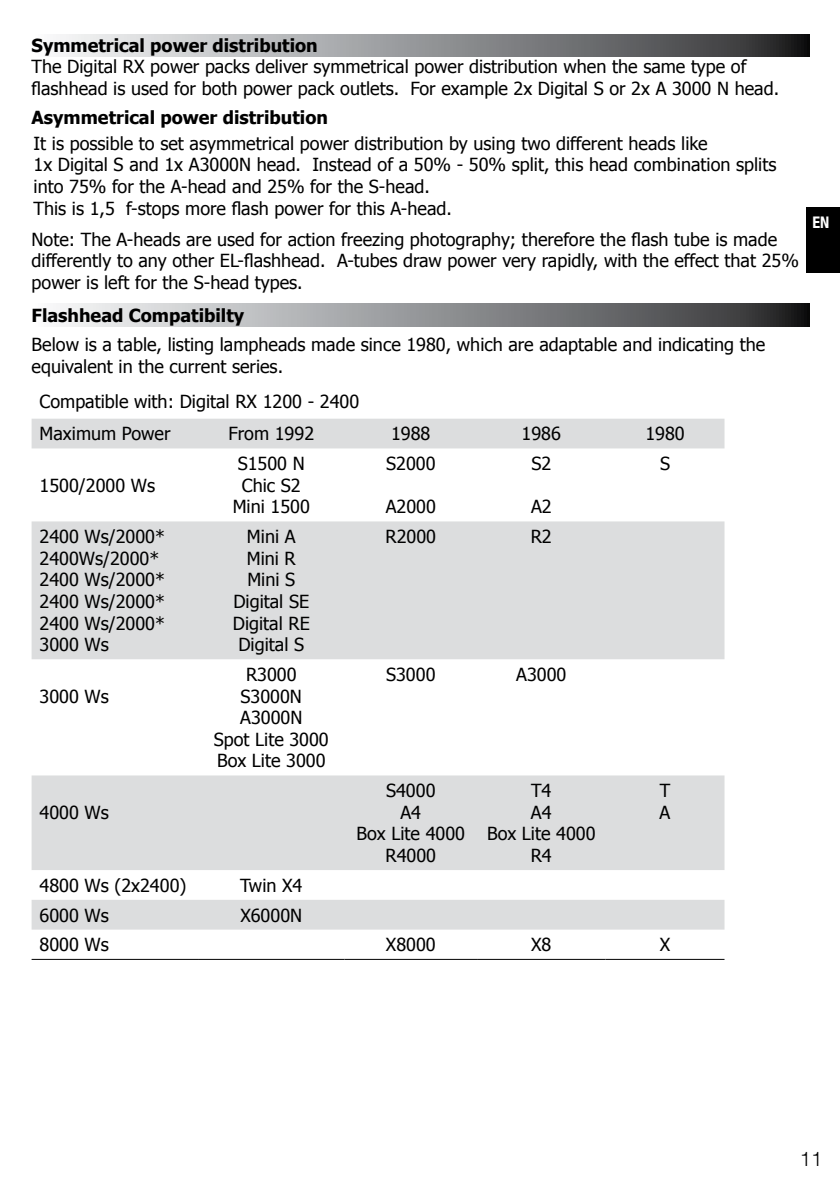
<style>
.page{position:relative;width:840px;height:1191px;background:#fff}
.page>*{position:absolute;margin:0;border:0;box-sizing:border-box;transform-origin:0 0}
.t1{font:300 20px "Helvetica Neue";color:#000}
.t2{font:18px/21.6px "Tahoma";color:#000}
.t3{font:700 18px "Tahoma";color:#000}
.t4{font:700 condensed 16px "Helvetica Neue";color:#fff}
</style>
<div class="page">
<div style="left:806px;top:207px;width:33px;height:65px;background:#000"></div>
<svg style="left:60px;top:304px;width:748px;height:22px"></svg>
<svg style="left:32px;top:419px;width:692px;height:510px;fill:#dcddde"></svg>
<hr style="left:32px;top:959px;width:166px;height:1px;background:#000">
<hr style="left:198px;top:959px;width:146px;height:1px;background:#000">
<hr style="left:344px;top:959px;width:133px;height:1px;background:#000">
<hr style="left:477px;top:959px;width:128px;height:1px;background:#000">
<hr style="left:605px;top:959px;width:119px;height:1px;background:#000">
<svg style="left:60px;top:34px;width:748px;height:22px"></svg>
<p class="t3" style="left:32px;top:33px;width:287px">Symmetrical power distribution</p>
<p class="t2" style="left:32px;top:55px;width:748px">The Digital RX power packs deliver symmetrical power distribution when the same type of flashhead is used for both power pack outlets. For example 2x Digital S or 2x A 3000 N head.</p>
<p class="t3" style="left:32px;top:105px;width:298px">Asymmetrical power distribution</p>
<p class="t2" style="left:34px;top:132px;width:744px">It is possible to set asymmetrical power distribution by using two different heads like<br>1x Digital S and 1x A3000N head. Instead of a 50% - 50% split, this head combination splits into 75% for the A-head and 25% for the S-head.<br>This is 1,5 f-stops more flash power for this A-head.</p>
<p class="t2" style="left:32px;top:227px;width:768px">Note: The A-heads are used for action freezing photography; therefore the flash tube is made differently to any other EL-flashhead. A-tubes draw power very rapidly, with the effect that 25% power is left for the S-head types.</p>
<p class="t3" style="left:32px;top:303px;width:214px">Flashhead Compatibilty</p>
<p class="t2" style="left:32px;top:333px;width:734px">Below is a table, listing lampheads made since 1980, which are adaptable and indicating the equivalent in the current series.</p>
<p class="t2" style="left:40px;top:384px;width:321px;line-height:32.6px">Compatible with: Digital RX 1200 - 2400<br>Maximum Power</p>
<p class="t2" style="left:228px;top:422px;width:87px">From 1992</p>
<p class="t2" style="left:391px;top:422px;width:41px">1988</p>
<p class="t2" style="left:521px;top:422px;width:41px">1986</p>
<p class="t2" style="left:645px;top:422px;width:41px">1980</p>
<p class="t2" style="left:40px;top:473px;width:117px">1500/2000 Ws</p>
<p class="t2" style="left:232px;top:452px;width:79px;text-align:center">S1500 N<br>Chic S2<br>Mini 1500</p>
<p class="t2" style="left:386px;top:452px;width:51px">S2000</p>
<p class="t2" style="left:385px;top:495px;width:52px">A2000</p>
<p class="t2" style="left:531px;top:452px;width:21px">S2</p>
<p class="t2" style="left:530px;top:495px;width:22px">A2</p>
<p class="t2" style="left:40px;top:525px;width:127px">2400 Ws/2000*<br>2400Ws/2000*<br>2400 Ws/2000*<br>2400 Ws/2000*<br>2400 Ws/2000*<br>3000 Ws</p>
<p class="t2" style="left:233px;top:525px;width:78px;text-align:center">Mini A<br>Mini R<br>Mini S<br>Digital SE<br>Digital RE<br>Digital S</p>
<p class="t2" style="left:385px;top:525px;width:52px">R2000</p>
<p class="t2" style="left:530px;top:525px;width:23px">R2</p>
<p class="t2" style="left:40px;top:684px;width:71px">3000 Ws</p>
<p class="t2" style="left:214px;top:663px;width:116px;text-align:center">R3000<br>S3000N<br>A3000N<br>Spot Lite 3000<br>Box Lite 3000</p>
<p class="t2" style="left:386px;top:663px;width:51px">S3000</p>
<p class="t2" style="left:516px;top:663px;width:52px">A3000</p>
<p class="t2" style="left:659px;top:452px;width:12px">S</p>
<p class="t2" style="left:40px;top:800px;width:71px">4000 Ws</p>
<p class="t2" style="left:356px;top:779px;width:110px;text-align:center">S4000<br>A4<br>Box Lite 4000<br>R4000</p>
<p class="t2" style="left:486px;top:779px;width:110px;text-align:center">T4<br>A4<br>Box Lite 4000<br>R4</p>
<p class="t2" style="left:659px;top:779px;width:12px">T<br>A</p>
<p class="t2" style="left:40px;top:873px;width:148px">4800 Ws (2x2400)</p>
<p class="t2" style="left:240px;top:873px;width:64px">Twin X4</p>
<p class="t2" style="left:40px;top:903px;width:71px">6000 Ws</p>
<p class="t2" style="left:240px;top:903px;width:63px">X6000N</p>
<p class="t2" style="left:40px;top:933px;width:71px">8000 Ws</p>
<p class="t2" style="left:385px;top:933px;width:51px">X8000</p>
<p class="t2" style="left:531px;top:933px;width:22px">X8</p>
<p class="t2" style="left:659px;top:933px;width:12px">X</p>
<p class="t4" style="left:812px;top:213px;width:18px">EN</p>
<p class="t1" style="left:799px;top:1147px;width:24px">11</p>
</div>
